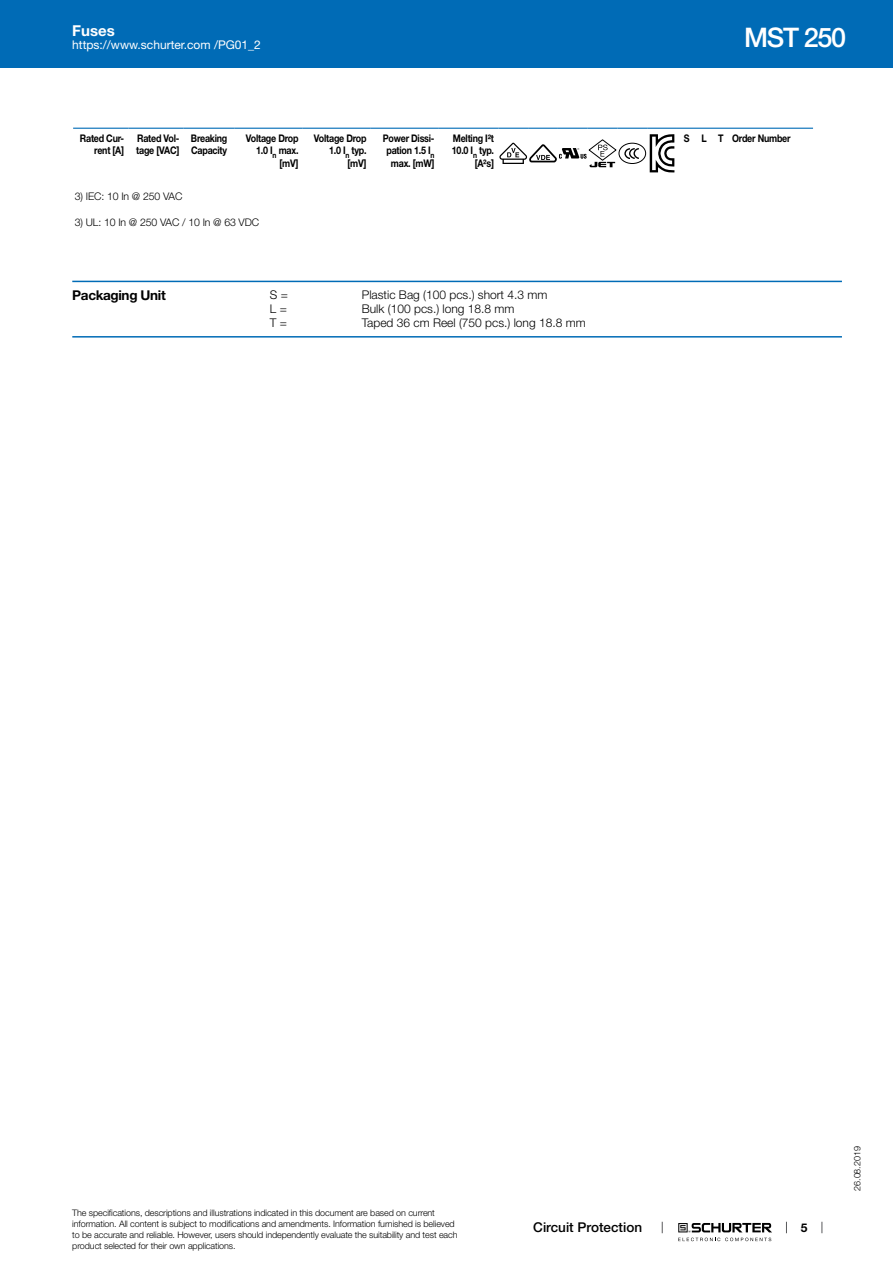
<style>
.page{position:relative;width:893px;height:1263px;background:#fff}
.page>*{position:absolute;margin:0;border:0;box-sizing:border-box;transform-origin:0 0}
.t1{font:500 27px "Helvetica Neue LT";letter-spacing:-.05em;color:#fff}
.t2{font:700 15px "Helvetica Neue LT";color:#fff}
.t3{font:500 13.5px "Helvetica Neue LT";color:#000}
.t4{font:700 13.5px "Helvetica Neue LT";letter-spacing:-.025em;color:#000}
.t5{font:300 12px "Helvetica Neue LT";color:#000}
.t6{font:12px "Helvetica Neue LT";color:#fff}
.t7{font:700 12px "Helvetica Neue LT";color:#000}
.t8{font:700 10.5px/12.6px "Helvetica Neue LT";letter-spacing:-.025em;color:#000;text-align:right;scale:.85 1}
.t9{font:300 10.5px "Helvetica Neue LT";letter-spacing:-.01em;color:#000}
.t10{font:300 9px/10.8px "Helvetica Neue LT";letter-spacing:-.01em;color:#000}
</style>
<div class="page">
<svg style="left:678px;top:1223px;width:94px;height:18px"></svg>
<div style="left:0;top:0;width:893px;height:68px;background:#006bb6"></div>
<svg style="left:73px;top:128px;width:740px;height:45px"></svg>
<hr style="left:72px;top:281px;width:770px;height:1px;background:#006bb6">
<hr style="left:72px;top:336px;width:770px;height:2px;background:#006bb6">
<h2 class="t2" style="left:72px;top:21px;width:44px">Fuses</h2>
<h3 class="t6" style="left:72px;top:38px;width:190px">https://www.schurter.com /PG01_2</h3>
<h1 class="t1" style="left:744px;top:21px;width:103px">MST 250</h1>
<p class="t8" style="left:80px;top:131px;width:54px">Rated Cur&shy;rent [A]</p>
<p class="t8" style="left:136px;top:131px;width:52px;text-align:left">Rated Vol&shy;tage [VAC]</p>
<p class="t8" style="left:191px;top:131px;width:44px;text-align:left">Breaking<br>Capacity</p>
<p class="t8" style="left:246px;top:131px;width:63px">Voltage Drop<br>1.0 I<sub>n</sub> max. [mV]</p>
<p class="t8" style="left:314px;top:131px;width:63px">Voltage Drop<br>1.0 I<sub>n</sub> typ. [mV]</p>
<p class="t8" style="left:383px;top:131px;width:62px">Power Dissi&shy;pation 1.5 I<sub>n </sub>max. [mW]</p>
<p class="t8" style="left:452px;top:131px;width:51px">Melting I²t<br>10.0 I<sub>n</sub> typ. [A²s]</p>
<p class="t8" style="left:684px;top:131px;width:127px">S L T Order Number</p>
<p class="t9" style="left:75px;top:190px;width:109px">3) IEC: 10 In @ 250 VAC</p>
<p class="t9" style="left:75px;top:216px;width:186px">3) UL: 10 In @ 250 VAC / 10 In @ 63 VDC</p>
<h3 class="t4" style="left:72px;top:287px;width:95px">Packaging Unit</h3>
<h3 class="t5" style="left:270px;top:287px;width:20px">S =</h3>
<h3 class="t5" style="left:362px;top:287px;width:187px">Plastic Bag (100 pcs.) short 4.3 mm</h3>
<h3 class="t5" style="left:270px;top:301px;width:18px">L =</h3>
<h3 class="t5" style="left:362px;top:301px;width:154px">Bulk (100 pcs.) long 18.8 mm</h3>
<h3 class="t5" style="left:270px;top:316px;width:19px">T =</h3>
<h3 class="t5" style="left:362px;top:316px;width:225px">Taped 36 cm Reel (750 pcs.) long 18.8 mm</h3>
<p class="t10" style="left:72px;top:1207px;width:387px">The specifications, descriptions and illustrations indicated in this document are based on current information. All content is subject to modifications and amendments. Information furnished is believed to be accurate and reliable. However, users should independently evaluate the suitability and test each product selected for their own applications.</p>
<h3 class="t3" style="left:533px;top:1219px;width:110px">Circuit Protection</h3>
<h3 class="t7" style="left:801px;top:1220px;width:8px">5</h3>
<p class="t10" style="left:852px;top:1191px;width:46px;rotate:-90deg">26.08.2019</p>
</div>
